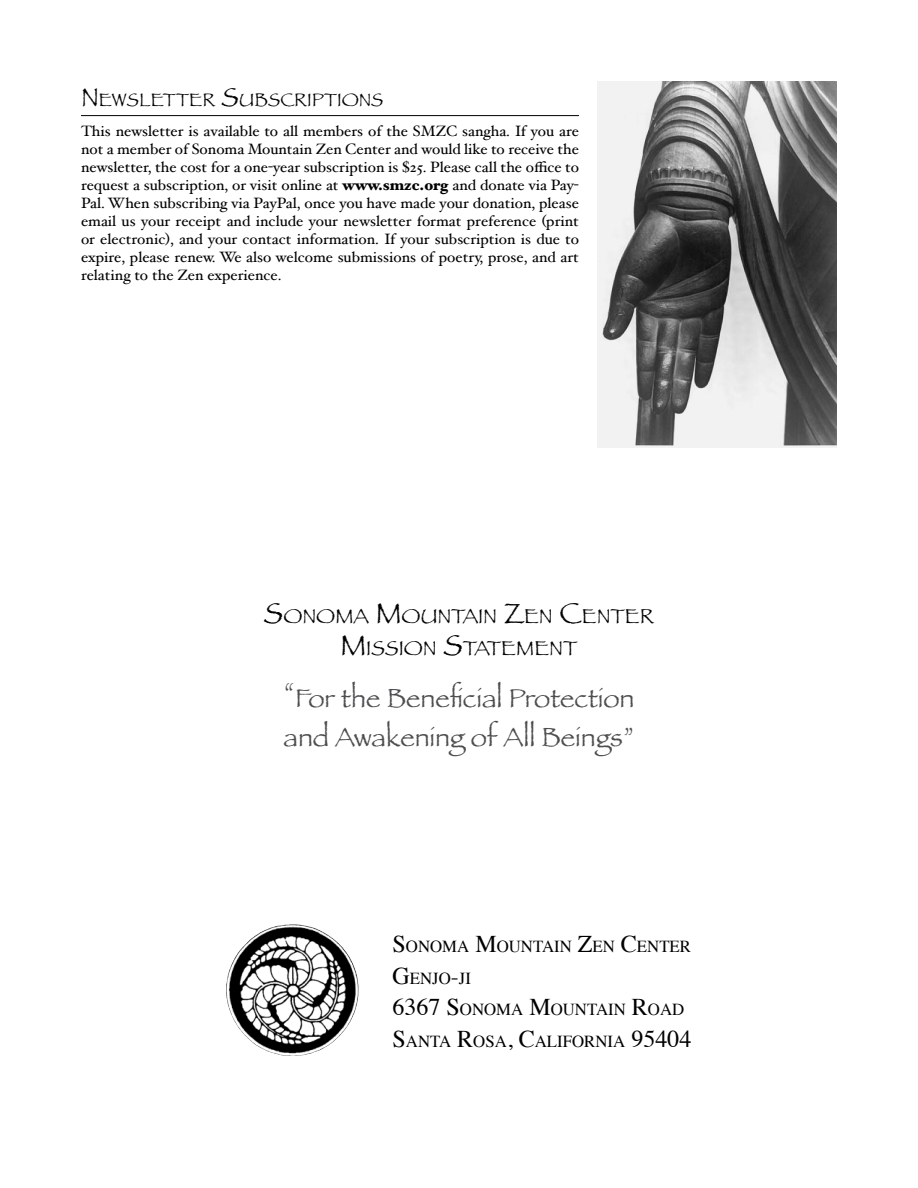
<style>
.page{position:relative;width:918px;height:1188px;background:#fff}
.page>*{position:absolute;margin:0;border:0;box-sizing:border-box;transform-origin:0 0}
.t1{font:27px/39px "Papyrus";color:#4d4d4f}
.t2{font:21px/31.5px "Papyrus";color:#000;text-align:center}
.t3{font:18.9px "Papyrus";color:#000}
.t4{font:16.8px/31.5px "Times";color:#000}
.t5{font:15px/18px "Hoefler Text";color:#000;text-align:justify}
.s1{font-size:27px}
.s2{font-weight:900}
.s3{font-size:30px}
.s4{font-size:24px}
</style>
<div class="page">
<hr style="left:81px;top:115px;width:498px;height:1px;background:#000">
<img style="left:226px;top:924px;width:133px;height:132px">
<img style="left:597px;top:81px;width:240px;height:367px">
<p class="t3" style="left:81px;top:89px;width:304px"><span class="s1">N</span> EWSLETTER <span class="s1">S</span>UBSCRIPTIONS</p>
<p class="t5" style="left:81px;top:122px;width:500px">This newsletter is available to all members of the SMZC sangha. If you are not a member of Sonoma Mountain Zen Center and would like to receive the newsletter, the cost for a one-year subscription is $25. Please call the office to request a subscription, or visit online at <span class="s2">www.smzc.org</span> and donate via Pay-Pal. When subscribing via PayPal, once you have made your donation, please email us your receipt and include your newsletter format preference (print or electronic), and your contact information. If your subscription is due to expire, please renew. We also welcome submissions of poetry, prose, and art relating to the Zen experience.</p>
<h2 class="t2" style="left:264px;top:600px;width:392px"><span class="s3">S</span>ONOMA <span class="s3">M</span> OUNTAIN <span class="s3">Z</span>EN <span class="s3">C</span>ENTER<br><span class="s3">M</span> ISSION <span class="s3">S</span>TATEMENT</h2>
<h1 class="t1" style="left:284px;top:678px;width:352px">“For the Beneficial Protection and Awakening of All Beings”</h1>
<p class="t4" style="left:393px;top:929px;width:300px"><span class="s4">S</span>ONOMA <span class="s4">M</span>OUNTAIN <span class="s4">Z</span>EN <span class="s4">C</span>ENTER<br><span class="s4">G</span>ENJO<span class="s4">-</span>JI<br><span class="s4">6367 S</span>ONOMA <span class="s4">M</span>OUNTAIN <span class="s4">R</span>OAD<br><span class="s4">S</span>ANTA <span class="s4">R</span>OSA<span class="s4">, C</span>ALIFORNIA <span class="s4">95404</span></p>
</div>
